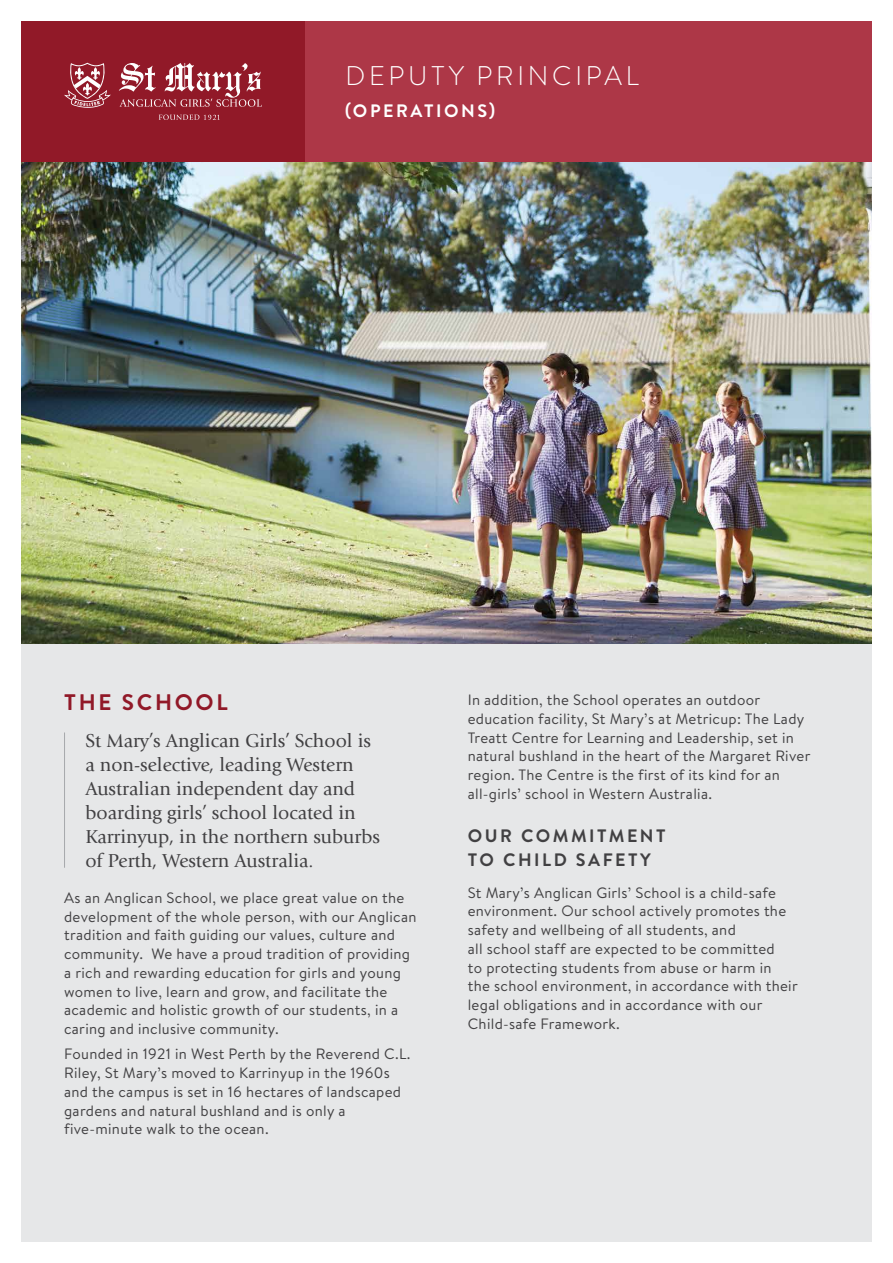
<style>
.page{position:relative;width:893px;height:1263px;background:#fff}
.page>*{position:absolute;margin:0;border:0;box-sizing:border-box;transform-origin:0 0}
.t1{font:300 27px "Brandon Text";letter-spacing:.14em;color:#fff}
.t2{font:700 22.5px "Brandon Text";letter-spacing:.12em;color:#911928}
.t3{font:19.5px/24px "Giovanni";color:#414042}
.t4{font:700 18px/24px "Brandon Text";letter-spacing:.14em;color:#414042}
.t5{font:700 18px "Brandon Text";letter-spacing:.14em;color:#fff}
.t6{font:15px/18.8px "Brandon Text";letter-spacing:.02em;color:#414042}
</style>
<div class="page">
<div style="left:21px;top:161px;width:851px;height:1081px;background:#e6e7e8"></div>
<img style="left:21px;top:161px;width:851px;height:483px">
<hr style="left:64px;top:732px;width:1px;height:136px;background:#a7a9ac">
<div style="left:303px;top:21px;width:569px;height:140px;background:#ad3747"></div>
<div style="left:21px;top:21px;width:284px;height:140px;background:#911928"></div>
<svg style="left:119px;top:63px;width:143px;height:44px"></svg>
<svg style="left:159px;top:115px;width:61px;height:5px"></svg>
<svg style="left:64px;top:63px;width:47px;height:45px"></svg>
<h1 class="t1" style="left:345px;top:57px;width:295px">DEPUTY PRINCIPAL</h1>
<p class="t5" style="left:345px;top:98px;width:151px">(OPERATIONS)</p>
<h2 class="t2" style="left:64px;top:687px;width:165px">THE SCHOOL</h2>
<h3 class="t3" style="left:85px;top:729px;width:296px">St Mary’s Anglican Girls’ School is a non-selective, leading Western Australian independent day and boarding girls’ school located in Karrinyup, in the northern suburbs of Perth, Western Australia.</h3>
<p class="t6" style="left:64px;top:888px;width:354px">As an Anglican School, we place great value on the development of the whole person, with our Anglican tradition and faith guiding our values, culture and community. We have a proud tradition of providing a rich and rewarding education for girls and young women to live, learn and grow, and facilitate the academic and holistic growth of our students, in a caring and inclusive community.</p>
<p class="t6" style="left:64px;top:1044px;width:348px">Founded in 1921 in West Perth by the Reverend C.L.<br>Riley, St Mary’s moved to Karrinyup in the 1960s and the campus is set in 16 hectares of landscaped gardens and natural bushland and is only a five-minute walk to the ocean.</p>
<p class="t6" style="left:468px;top:690px;width:344px">In addition, the School operates an outdoor education facility, St Mary’s at Metricup: The Lady Treatt Centre for Learning and Leadership, set in natural bushland in the heart of the Margaret River region. The Centre is the first of its kind for an all-girls’ school in Western Australia.</p>
<p class="t4" style="left:468px;top:823px;width:199px">OUR COMMITMENT<br>TO CHILD SAFETY</p>
<p class="t6" style="left:468px;top:882px;width:332px">St Mary’s Anglican Girls’ School is a child-safe environment. Our school actively promotes the safety and wellbeing of all students, and<br>all school staff are expected to be committed<br>to protecting students from abuse or harm in<br>the school environment, in accordance with their legal obligations and in accordance with our Child-safe Framework.</p>
</div>
